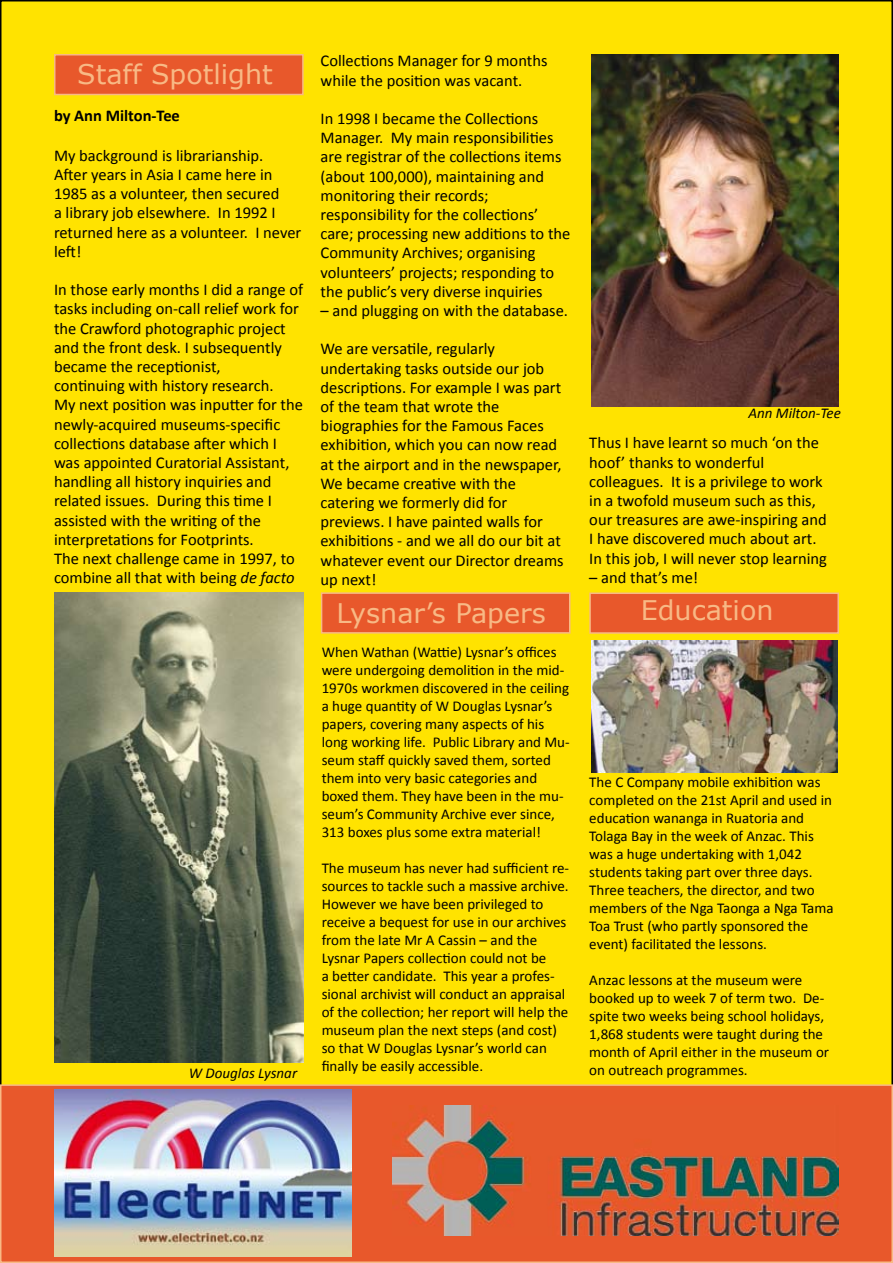
<style>
.page{position:relative;width:893px;height:1263px;background:#fff}
.page>*{position:absolute;margin:0;border:0;box-sizing:border-box;transform-origin:0 0}
.t1{font:27px "Verdana";color:#f8b985}
.t2{font:16.5px/19.2px "Calibri";color:#000}
.t3{font:700 16.5px "Calibri";color:#000}
.t4{font:15px/18px "Calibri";color:#000}
.t5{font:italic 15px "Calibri";color:#000}
.s1{font-style:italic}
</style>
<div class="page">
<div style="left:1px;top:1px;width:891px;height:1261px;background:#ffe300"></div>
<div style="left:1px;top:1085px;width:891px;height:177px;background:#e8582b"></div>
<div style="left:0;top:1084px;width:893px;height:179px;border:2px solid #f8b985"></div>
<img style="left:54px;top:1090px;width:297px;height:166px">
<img style="left:393px;top:1106px;width:446px;height:129px">
<div style="left:322px;top:593px;width:248px;height:40px;background:#e8582b"></div>
<div style="left:321px;top:592px;width:249px;height:42px;border:2px solid #f8b985"></div>
<img style="left:54px;top:592px;width:250px;height:470px">
<div style="left:55px;top:55px;width:248px;height:39px;background:#e8582b"></div>
<div style="left:54px;top:54px;width:250px;height:41px;border:2px solid #f8b985"></div>
<div style="left:590px;top:593px;width:248px;height:40px;background:#e8582b"></div>
<div style="left:589px;top:592px;width:250px;height:42px;border:2px solid #f8b985"></div>
<img style="left:591px;top:641px;width:247px;height:132px">
<img style="left:591px;top:54px;width:247px;height:353px">
<h1 class="t1" style="left:77px;top:57px;width:197px">Staff Spotlight</h1>
<p class="t3" style="left:54px;top:105px;width:127px">by Ann Milton-Tee</p>
<p class="t2" style="left:54px;top:145px;width:249px">My background is librarianship.<br>After years in Asia I came here in<br>1985 as a volunteer, then secured<br>a library job elsewhere. In 1992 I returned here as a volunteer. I never left!</p>
<p class="t2" style="left:54px;top:279px;width:251px">In those early months I did a range of tasks including on-call relief work for the Crawford photographic project and the front desk. I subsequently became the receptionist,<br>continuing with history research.<br>My next position was inputter for the newly-acquired museums-specific collections database after which I was appointed Curatorial Assistant, handling all history inquiries and related issues. During this time I assisted with the writing of the interpretations for Footprints.<br>The next challenge came in 1997, to combine all that with being <span class="s1">de facto</span></p>
<p class="t5" style="left:189px;top:1064px;width:110px">W Douglas Lysnar</p>
<p class="t2" style="left:321px;top:51px;width:228px">Collections Manager for 9 months while the position was vacant.</p>
<p class="t2" style="left:321px;top:108px;width:251px">In 1998 I became the Collections Manager. My main responsibilities are registrar of the collections items (about 100,000), maintaining and monitoring their records; responsibility for the collections’ care; processing new additions to the Community Archives; organising volunteers’ projects; responding to the public’s very diverse inquiries</p>
<p class="t2" style="left:321px;top:300px;width:249px">– and plugging on with the database.</p>
<p class="t2" style="left:321px;top:339px;width:245px">We are versatile, regularly undertaking tasks outside our job descriptions. For example I was part of the team that wrote the biographies for the Famous Faces exhibition, which you can now read at the airport and in the newspaper,<br>We became creative with the catering we formerly did for previews. I have painted walls for exhibitions - and we all do our bit at whatever event our Director dreams up next!</p>
<h1 class="t1" style="left:337px;top:596px;width:211px">Lysnar’s Papers</h1>
<p class="t4" style="left:322px;top:642px;width:250px">When Wathan (Wattie) Lysnar’s offices were undergoing demolition in the mid-1970s workmen discovered in the ceiling a huge quantity of W Douglas Lysnar’s papers, covering many aspects of his long working life. Public Library and Mu&shy;seum staff quickly saved them, sorted them into very basic categories and boxed them. They have been in the mu&shy;seum’s Community Archive ever since, 313 boxes plus some extra material!</p>
<p class="t4" style="left:322px;top:858px;width:249px">The museum has never had sufficient re&shy;sources to tackle such a massive archive.<br>However we have been privileged to receive a bequest for use in our archives from the late Mr A Cassin – and the Lysnar Papers collection could not be<br>a better candidate. This year a profes&shy;sional archivist will conduct an appraisal of the collection; her report will help the museum plan the next steps (and cost) so that W Douglas Lysnar’s world can finally be easily accessible.</p>
<p class="t5" style="left:748px;top:404px;width:94px">Ann Milton-Tee</p>
<p class="t2" style="left:589px;top:432px;width:239px">Thus I have learnt so much ‘on the hoof’ thanks to wonderful colleagues. It is a privilege to work in a twofold museum such as this, our treasures are awe-inspiring and I have discovered much about art.<br>In this job, I will never stop learning</p>
<p class="t2" style="left:589px;top:567px;width:111px">– and that’s me!</p>
<h1 class="t1" style="left:641px;top:593px;width:134px">Education</h1>
<p class="t4" style="left:589px;top:772px;width:246px">The C Company mobile exhibition was completed on the 21st April and used in education wananga in Ruatoria and Tolaga Bay in the week of Anzac. This was a huge undertaking with 1,042 students taking part over three days.<br>Three teachers, the director, and two members of the Nga Taonga a Nga Tama Toa Trust (who partly sponsored the event) facilitated the lessons.</p>
<p class="t4" style="left:589px;top:970px;width:241px">Anzac lessons at the museum were booked up to week 7 of term two. De&shy;spite two weeks being school holidays, 1,868 students were taught during the month of April either in the museum or on outreach programmes.</p>
</div>
